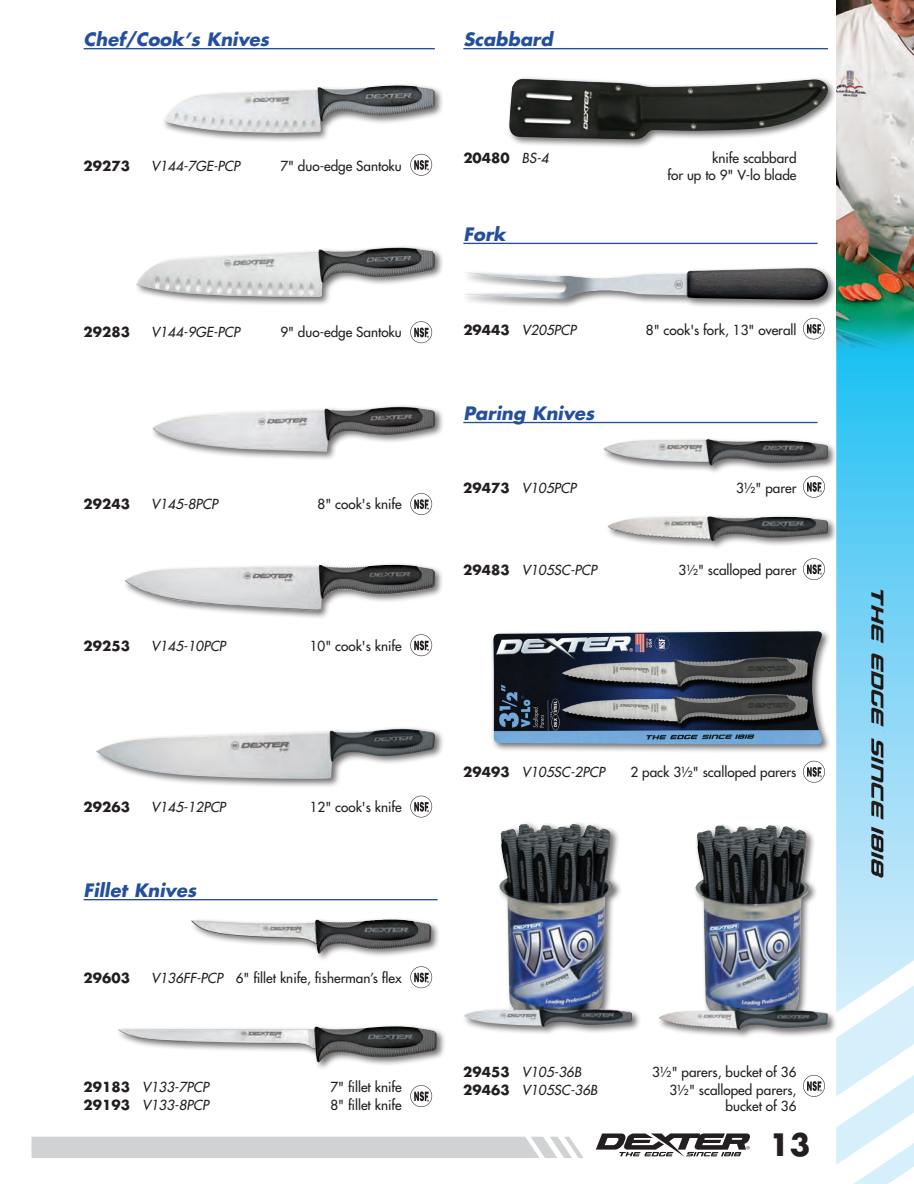
<style>
.page{position:relative;width:914px;height:1184px;background:#fff}
.page>*{position:absolute;margin:0;border:0;box-sizing:border-box;transform-origin:0 0}
.t1{font:700 30px "Futura";color:#231f20}
.t2{font:italic 700 18px "Futura";color:#234f9e}
.t3{font:13.5px/16.2px "Futura";color:#231f20;text-align:right}
.t4{font:italic 13.5px "Futura";color:#231f20}
.t5{font:700 13.5px "Futura";color:#231f20}
.s1{font-style:italic}
.s2{font-weight:700;font-style:normal}
.s3{font-weight:400;font-style:italic}
</style>
<div class="page">
<hr style="left:463px;top:422px;width:354px;height:1px;background:#234f9e">
<hr style="left:84px;top:48px;width:351px;height:1px;background:#234f9e">
<hr style="left:463px;top:48px;width:365px;height:1px;background:#234f9e">
<hr style="left:84px;top:899px;width:353px;height:1px;background:#234f9e">
<hr style="left:463px;top:243px;width:354px;height:1px;background:#234f9e">
<div style="left:601px;top:436px;width:236px;height:38px;background:#231f20;opacity:.65"></div>
<img style="left:603px;top:439px;width:225px;height:27px">
<div style="left:605px;top:514px;width:232px;height:36px;background:#231f20;opacity:.65"></div>
<img style="left:607px;top:516px;width:221px;height:25px">
<div style="left:490px;top:628px;width:341px;height:125px;background:#231f20;opacity:.65"></div>
<img style="left:492px;top:631px;width:332px;height:113px">
<div style="left:161px;top:83px;width:283px;height:59px;background:#231f20;opacity:.65"></div>
<img style="left:164px;top:85px;width:271px;height:48px">
<div style="left:134px;top:245px;width:310px;height:62px;background:#231f20;opacity:.65"></div>
<img style="left:136px;top:248px;width:299px;height:49px">
<div style="left:150px;top:404px;width:294px;height:57px;background:#231f20;opacity:.65"></div>
<img style="left:153px;top:407px;width:282px;height:45px">
<div style="left:123px;top:562px;width:321px;height:58px;background:#231f20;opacity:.65"></div>
<img style="left:125px;top:565px;width:310px;height:46px">
<div style="left:94px;top:726px;width:350px;height:62px;background:#231f20;opacity:.65"></div>
<img style="left:96px;top:730px;width:282px;height:49px">
<div style="left:189px;top:916px;width:251px;height:46px;background:#231f20;opacity:.65"></div>
<img style="left:191px;top:919px;width:200px;height:34px">
<div style="left:116px;top:1023px;width:330px;height:48px;background:#231f20;opacity:.65"></div>
<img style="left:118px;top:1025px;width:318px;height:38px">
<div style="left:506px;top:76px;width:331px;height:73px;background:#231f20;opacity:.65"></div>
<img style="left:509px;top:78px;width:320px;height:62px">
<div style="left:461px;top:265px;width:376px;height:44px;background:#231f20;opacity:.65"></div>
<img style="left:463px;top:267px;width:366px;height:33px">
<div style="left:461px;top:821px;width:180px;height:214px;background:#231f20;opacity:.65"></div>
<img style="left:463px;top:824px;width:169px;height:203px">
<div style="left:656px;top:822px;width:181px;height:217px;background:#231f20;opacity:.65"></div>
<img style="left:658px;top:825px;width:170px;height:205px">
<svg style="left:803px;top:318px;width:21px;height:21px"></svg>
<svg style="left:836px;top:356px;width:78px;height:623px;background:#7cd5f6"></svg>
<img style="left:871px;top:589px;width:12px;height:288px">
<svg style="left:596px;top:1133px;width:154px;height:24px"></svg>
<svg style="left:32px;top:1136px;width:551px;height:22px;background:#d4d5d7"></svg>
<img style="left:836px;top:0;width:78px;height:356px">
<svg style="left:410px;top:154px;width:22px;height:22px"></svg>
<svg style="left:410px;top:321px;width:22px;height:22px"></svg>
<svg style="left:410px;top:493px;width:22px;height:22px"></svg>
<svg style="left:410px;top:634px;width:22px;height:22px"></svg>
<svg style="left:410px;top:795px;width:22px;height:22px"></svg>
<svg style="left:410px;top:966px;width:22px;height:22px"></svg>
<svg style="left:410px;top:1085px;width:22px;height:22px"></svg>
<svg style="left:803px;top:1075px;width:21px;height:21px"></svg>
<svg style="left:803px;top:760px;width:21px;height:22px"></svg>
<svg style="left:803px;top:558px;width:21px;height:22px"></svg>
<svg style="left:803px;top:476px;width:21px;height:21px"></svg>
<svg style="left:908px;top:0;width:6px;height:5px"></svg>
<svg style="left:836px;top:979px;width:78px;height:205px"></svg>
<h2 class="t2" style="left:84px;top:27px;width:187px">Chef/Cook’s Knives</h2>
<h2 class="t2" style="left:463px;top:27px;width:91px">Scabbard</h2>
<p class="t5" style="left:84px;top:156px;width:48px">29273</p>
<p class="t4" style="left:151px;top:157px;width:90px">V144-7GE-PCP</p>
<p class="t3" style="left:280px;top:158px;width:123px">7" duo-edge Santoku</p>
<p class="t5" style="left:84px;top:322px;width:48px">29283</p>
<p class="t4" style="left:151px;top:323px;width:90px">V144-9GE-PCP</p>
<p class="t3" style="left:280px;top:324px;width:123px">9" duo-edge Santoku</p>
<p class="t5" style="left:84px;top:495px;width:48px">29243</p>
<p class="t4" style="left:151px;top:495px;width:68px">V145-8PCP</p>
<p class="t3" style="left:317px;top:496px;width:86px">8" cook's knife</p>
<p class="t5" style="left:84px;top:636px;width:48px">29253</p>
<p class="t4" style="left:151px;top:637px;width:76px">V145-10PCP</p>
<p class="t3" style="left:310px;top:637px;width:94px">10" cook's knife</p>
<p class="t5" style="left:84px;top:798px;width:48px">29263</p>
<p class="t4" style="left:151px;top:798px;width:76px">V145-12PCP</p>
<p class="t3" style="left:310px;top:799px;width:94px">12" cook's knife</p>
<h2 class="t2" style="left:84px;top:877px;width:114px">Fillet Knives</h2>
<p class="t5" style="left:84px;top:968px;width:48px">29603</p>
<p class="t3" style="left:151px;top:969px;width:252px"><span class="s1">V136FF-PCP</span> 6" fillet knife, fisherman’s flex</p>
<p class="t4" style="left:84px;top:1078px;width:127px"><span class="s2">29183</span> V133-7PCP</p>
<p class="t3" style="left:330px;top:1078px;width:73px">7" fillet knife</p>
<p class="t4" style="left:84px;top:1096px;width:127px"><span class="s2">29193</span> V133-8PCP</p>
<p class="t3" style="left:330px;top:1096px;width:73px">8" fillet knife</p>
<p class="t5" style="left:463px;top:149px;width:87px">20480 <span class="s3">BS-4</span></p>
<p class="t3" style="left:667px;top:150px;width:131px">knife scabbard<br>for up to 9" V-lo blade</p>
<h2 class="t2" style="left:463px;top:221px;width:44px">Fork</h2>
<p class="t4" style="left:463px;top:321px;width:114px"><span class="s2">29443</span> V205PCP</p>
<p class="t3" style="left:646px;top:322px;width:152px">8" cook's fork, 13" overall</p>
<h2 class="t2" style="left:463px;top:400px;width:133px">Paring Knives</h2>
<p class="t4" style="left:463px;top:479px;width:114px"><span class="s2">29473</span> V105PCP</p>
<p class="t3" style="left:736px;top:479px;width:62px">3½" parer</p>
<p class="t4" style="left:463px;top:561px;width:135px"><span class="s2">29483</span> V105SC-PCP</p>
<p class="t3" style="left:678px;top:562px;width:119px">3½" scalloped parer</p>
<p class="t4" style="left:463px;top:762px;width:143px"><span class="s2">29493</span> V105SC-2PCP</p>
<p class="t3" style="left:630px;top:763px;width:167px">2 pack 3½" scalloped parers</p>
<p class="t4" style="left:463px;top:1062px;width:119px"><span class="s2">29453</span> V105-36B</p>
<p class="t3" style="left:652px;top:1063px;width:146px">3½" parers, bucket of 36</p>
<p class="t4" style="left:463px;top:1080px;width:136px"><span class="s2">29463</span> V105SC-36B</p>
<p class="t3" style="left:669px;top:1081px;width:128px">3½" scalloped parers, bucket of 36</p>
<h1 class="t1" style="left:769px;top:1123px;width:43px">13</h1>
</div>
